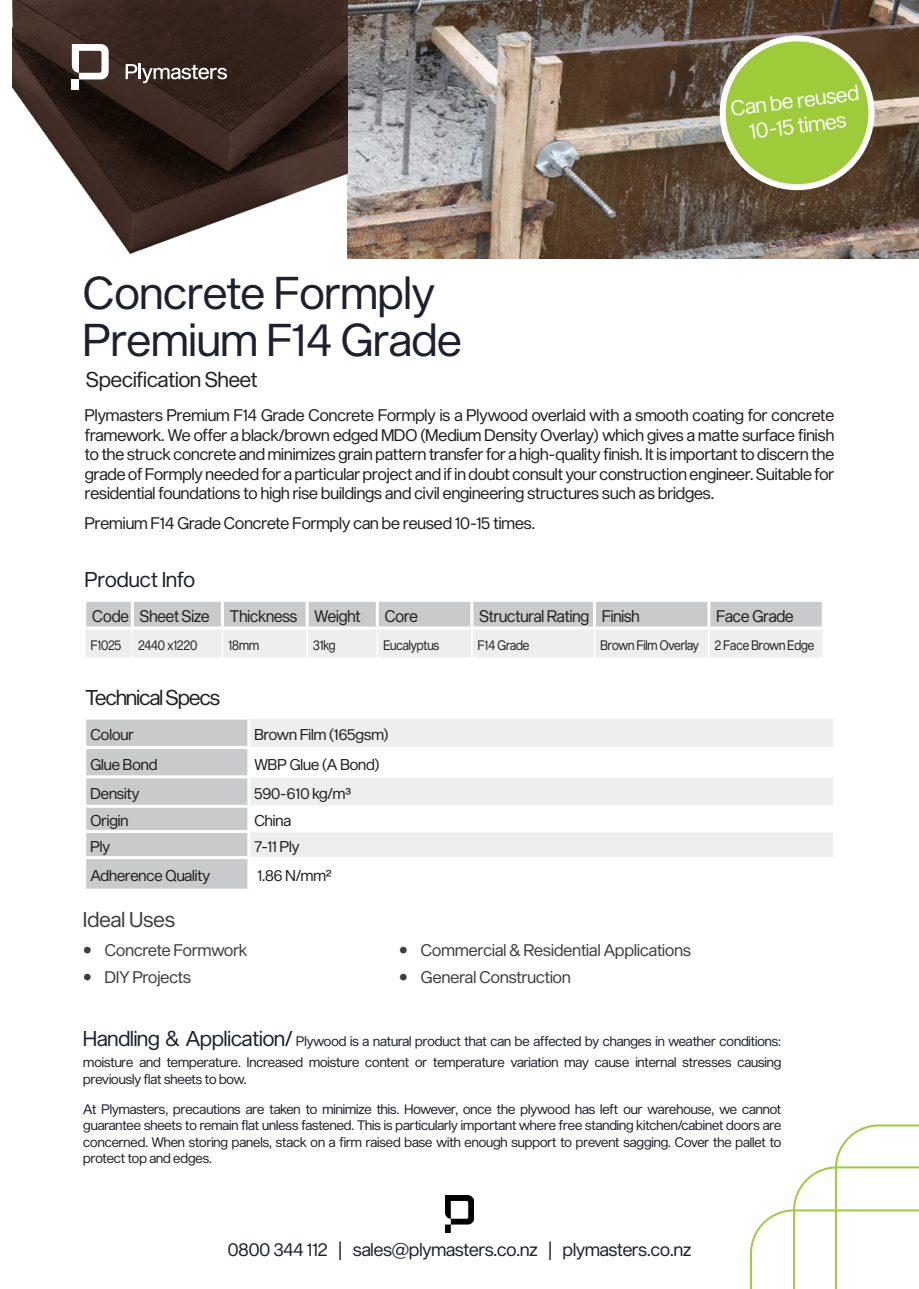
<style>
.page{position:relative;width:919px;height:1289px;background:#fff}
.page>*{position:absolute;margin:0;border:0;box-sizing:border-box;transform-origin:0 0}
.t1{font:45px "Sequel Sans Book Disp";letter-spacing:.01em;color:#1d212d}
.t2{font:21px "Sequel Sans Book Disp";color:#fff}
.main_table_style{font:21px "Sequel Sans Book Disp";letter-spacing:-.01em;color:#231f20}
.main_table_style-2{font:21px "Sequel Sans Book Disp";letter-spacing:-.03em;color:#231f20}
.t3{font:21px "Sequel Sans Book Disp";letter-spacing:.01em;color:#1d212d}
.t4{font:21px "Sequel Sans Book Disp";letter-spacing:.01em;color:#3e3e3f}
.t5{font:18px "Sequel Sans Book Disp";color:#1d212d}
.column_headings{font:16.5px/19.5px "Sequel Sans Book Disp";color:#231f20;text-align:justify}
.t6{font:16.5px "Sequel Sans Book Disp";letter-spacing:.01em;color:#3e3e3f}
.column_headings-2{font:16.5px "Sequel Sans Book Disp";color:#231f20;scale:.95 1}
.main_table_style-3{font:15.3px "Sequel Sans Book Disp";color:#231f20}
.t7{font:13.5px/16.5px "Sequel Sans Book Disp";color:#1d212d}
.main_table_style-4{font:13.5px "Sequel Sans Book Disp";color:#231f20;scale:.9 1}
.s1{font-size:21px}
</style>
<div class="page">
<svg style="left:86px;top:602px;width:736px;height:55px;background:#dddedf"></svg>
<hr style="left:131px;top:602px;width:3px;height:24px;background:#fff">
<hr style="left:221px;top:602px;width:3px;height:24px;background:#fff">
<hr style="left:305px;top:602px;width:3px;height:24px;background:#fff">
<hr style="left:376px;top:602px;width:3px;height:24px;background:#fff">
<hr style="left:470px;top:602px;width:3px;height:24px;background:#fff">
<hr style="left:593px;top:602px;width:3px;height:24px;background:#fff">
<hr style="left:707px;top:602px;width:3px;height:24px;background:#fff">
<hr style="left:821px;top:602px;width:3px;height:24px;background:#fff">
<hr style="left:83px;top:626px;width:49px;height:3px;background:#fff">
<hr style="left:132px;top:626px;width:90px;height:3px;background:#fff">
<hr style="left:222px;top:626px;width:85px;height:3px;background:#fff">
<hr style="left:307px;top:626px;width:70px;height:3px;background:#fff">
<hr style="left:377px;top:626px;width:95px;height:3px;background:#fff">
<hr style="left:472px;top:626px;width:122px;height:3px;background:#fff">
<hr style="left:594px;top:626px;width:114px;height:3px;background:#fff">
<hr style="left:708px;top:626px;width:116px;height:3px;background:#fff">
<div style="left:86px;top:719px;width:161px;height:169px;background:#c9cacc"></div>
<svg style="left:250px;top:719px;width:583px;height:137px;fill:#eeeeef"></svg>
<hr style="left:250px;top:746px;width:584px;height:2px;background:#fff">
<hr style="left:250px;top:776px;width:584px;height:1px;background:#fff">
<hr style="left:250px;top:805px;width:584px;height:2px;background:#fff">
<hr style="left:250px;top:830px;width:584px;height:2px;background:#fff">
<hr style="left:83px;top:746px;width:167px;height:3px;background:#fff">
<hr style="left:83px;top:775px;width:167px;height:3px;background:#fff">
<hr style="left:83px;top:804px;width:167px;height:3px;background:#fff">
<hr style="left:83px;top:830px;width:167px;height:3px;background:#fff">
<hr style="left:83px;top:856px;width:167px;height:3px;background:#fff">
<img style="left:13px;top:0;width:905px;height:259px">
<img style="left:446px;top:1195px;width:27px;height:36px">
<svg style="left:750px;top:1124px;width:168px;height:164px"></svg>
<div style="left:722px;top:38px;width:149px;height:149px;background:#9ecb3a;border-radius:50%"></div>
<div style="left:719px;top:35px;width:155px;height:155px;border:6px solid #fff;border-radius:50%"></div>
<svg style="left:126px;top:64px;width:101px;height:19px"></svg>
<div style="left:72px;top:79px;width:7px;height:11px;background:#fff"></div>
<svg style="left:72px;top:44px;width:37px;height:35px"></svg>
<p class="t1" style="left:83px;top:261px;width:353px">Concrete Formply</p>
<p class="t1" style="left:83px;top:308px;width:380px">Premium F14 Grade</p>
<p class="main_table_style" style="left:86px;top:365px;width:173px">Specification Sheet</p>
<p class="t2" style="left:729px;top:93px;width:130px;rotate:-7deg">Can be reused</p>
<p class="t2" style="left:747px;top:116px;width:99px;rotate:-7deg">10-15 times</p>
<p class="column_headings" style="left:85px;top:406px;width:750px">Plymasters Premium F14 Grade Concrete Formply is a Plywood overlaid with a smooth coating for concrete framework. We offer a black/brown edged MDO (Medium Density Overlay) which gives a matte surface finish to the struck concrete and minimizes grain pattern transfer for a high-quality finish. It is important to discern the grade of Formply needed for a particular project and if in doubt consult your construction engineer. Suitable for residential foundations to high rise buildings and civil engineering structures such as bridges.</p>
<p class="column_headings" style="left:85px;top:514px;width:452px">Premium F14 Grade Concrete Formply can be reused 10-15 times.</p>
<p class="t3" style="left:85px;top:564px;width:112px">Product Info</p>
<p class="column_headings-2" style="left:92px;top:604px;width:40px">Code</p>
<p class="column_headings-2" style="left:140px;top:604px;width:75px">Sheet Size</p>
<p class="column_headings-2" style="left:230px;top:604px;width:72px">Thickness</p>
<p class="column_headings-2" style="left:314px;top:604px;width:50px">Weight</p>
<p class="column_headings-2" style="left:385px;top:604px;width:36px">Core</p>
<p class="column_headings-2" style="left:479px;top:604px;width:117px">Structural Rating</p>
<p class="column_headings-2" style="left:602px;top:604px;width:41px">Finish</p>
<p class="column_headings-2" style="left:716px;top:604px;width:83px">Face Grade</p>
<p class="main_table_style-4" style="left:91px;top:635px;width:35px">F1025</p>
<p class="main_table_style-4" style="left:138px;top:635px;width:67px">2440 x1220</p>
<p class="main_table_style-4" style="left:228px;top:635px;width:35px">18mm</p>
<p class="main_table_style-4" style="left:313px;top:635px;width:26px">31kg</p>
<p class="main_table_style-4" style="left:383px;top:635px;width:64px">Eucalyptus</p>
<p class="main_table_style-4" style="left:478px;top:635px;width:59px">F14 Grade</p>
<p class="main_table_style-4" style="left:600px;top:635px;width:111px">Brown Film Overlay</p>
<p class="main_table_style-4" style="left:714px;top:635px;width:112px">2 Face Brown Edge</p>
<p class="main_table_style-2" style="left:85px;top:682px;width:136px">Technical Specs</p>
<p class="main_table_style-3" style="left:90px;top:724px;width:45px">Colour</p>
<p class="main_table_style-3" style="left:254px;top:724px;width:136px">Brown Film (165gsm)</p>
<p class="main_table_style-3" style="left:90px;top:753px;width:68px">Glue Bond</p>
<p class="main_table_style-3" style="left:254px;top:753px;width:126px">WBP Glue (A Bond)</p>
<p class="main_table_style-3" style="left:90px;top:782px;width:50px">Density</p>
<p class="main_table_style-3" style="left:254px;top:782px;width:98px">590-610 kg/m³</p>
<p class="main_table_style-3" style="left:90px;top:810px;width:39px">Origin</p>
<p class="main_table_style-3" style="left:254px;top:810px;width:38px">China</p>
<p class="main_table_style-3" style="left:90px;top:835px;width:21px">Ply</p>
<p class="main_table_style-3" style="left:254px;top:835px;width:47px">7-11 Ply</p>
<p class="main_table_style-3" style="left:90px;top:865px;width:121px">Adherence Quality</p>
<p class="main_table_style-3" style="left:257px;top:865px;width:76px">1.86 N/mm²</p>
<p class="t4" style="left:83px;top:904px;width:93px">Ideal Uses</p>
<p class="t6" style="left:83px;top:938px;width:165px">• Concrete Formwork</p>
<p class="t6" style="left:83px;top:965px;width:109px">• DIY Projects</p>
<p class="t6" style="left:399px;top:938px;width:293px">• Commercial &amp; Residential Applications</p>
<p class="t6" style="left:399px;top:965px;width:173px">• General Construction</p>
<p class="t7" style="left:83px;top:1031px;width:699px;line-height:21px"><span class="s1">Handling &amp; Application/</span> Plywood is a natural product that can be affected by changes in weather conditions: moisture and temperature. Increased moisture content or temperature variation may cause internal stresses causing</p>
<p class="t7" style="left:83px;top:1071px;width:165px">previously flat sheets to bow.</p>
<p class="t7" style="left:83px;top:1101px;width:699px;text-align:justify">At Plymasters, precautions are taken to minimize this. However, once the plywood has left our warehouse, we cannot guarantee sheets to remain flat unless fastened. This is particularly important where free standing kitchen/cabinet doors are concerned. When storing panels, stack on a firm raised base with enough support to prevent sagging. Cover the pallet to protect top and edges.</p>
<p class="t5" style="left:228px;top:1236px;width:464px">0800 344 112 | sales@plymasters.co.nz | plymasters.co.nz</p>
</div>
